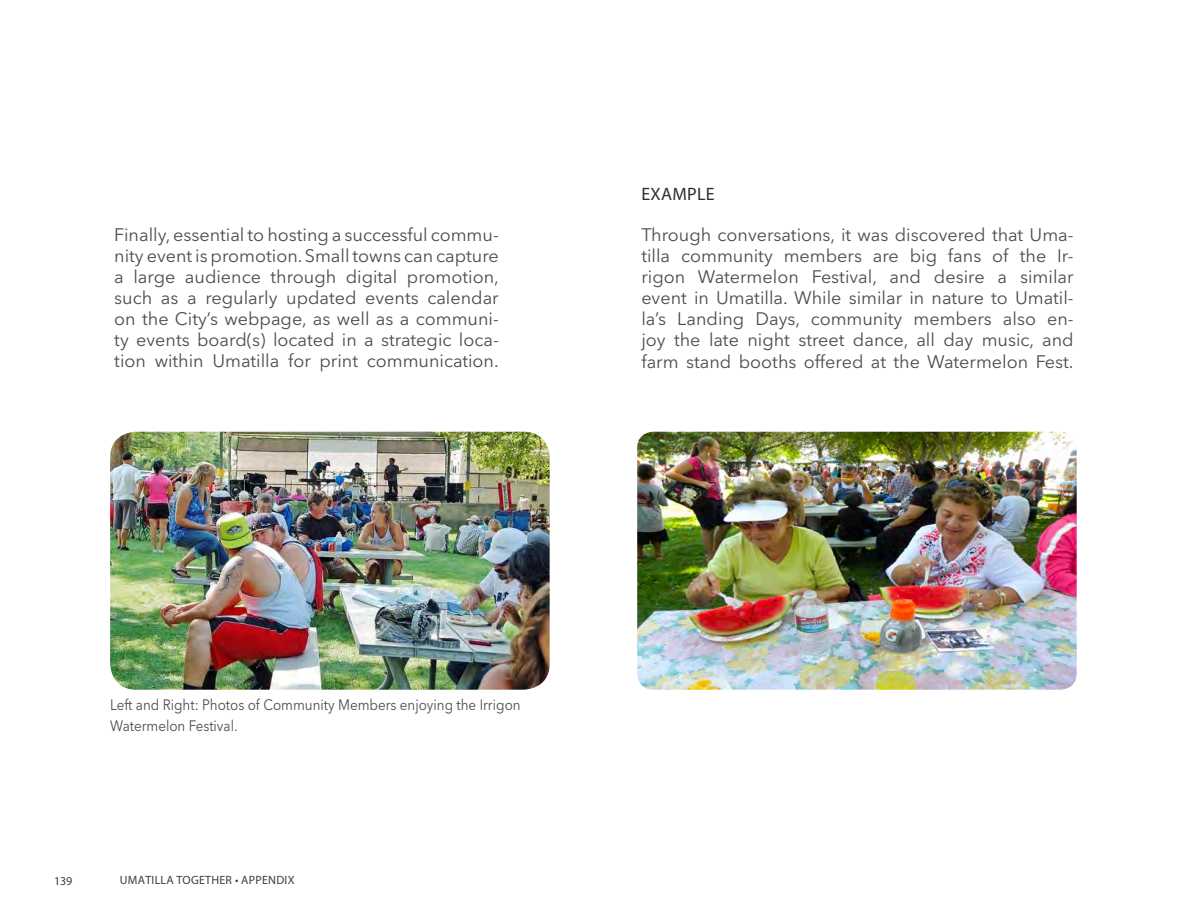
<style>
.page{position:relative;width:1188px;height:918px;background:#fff}
.page>*{position:absolute;margin:0;border:0;box-sizing:border-box;transform-origin:0 0}
.Body_content{font:18px/21px "Avenir Next LT Pro";color:#4b4c4d;text-align:justify}
.subheaders{font:18px "Myriad Pro";letter-spacing:.02em;color:#312f30}
.Body_content-2{font:15px/21px "Avenir Next LT Pro";color:#4b4c4d;scale:.9 1}
.t1{font:12px "Myriad Pro";letter-spacing:.02em;color:#3e3e3f}
</style>
<div class="page">
<img style="left:110px;top:432px;width:440px;height:258px">
<img style="left:637px;top:432px;width:440px;height:258px">
<p class="Body_content" style="left:114px;top:225px;width:386px">Finally, essential to hosting a successful commu&shy;nity event is promotion. Small towns can capture a large audience through digital promotion, such as a regularly updated events calendar on the City’s webpage, as well as a communi&shy;ty events board(s) located in a strategic loca&shy;tion within Umatilla for print communication.</p>
<p class="subheaders" style="left:641px;top:183px;width:75px">EXAMPLE</p>
<p class="Body_content" style="left:641px;top:225px;width:434px">Through conversations, it was discovered that Uma&shy;tilla community members are big fans of the Ir&shy;rigon Watermelon Festival, and desire a similar event in Umatilla. While similar in nature to Umatil&shy;la’s Landing Days, community members also en&shy;joy the late night street dance, all day music, and farm stand booths offered at the Watermelon Fest.</p>
<p class="Body_content-2" style="left:110px;top:694px;width:458px">Left and Right: Photos of Community Members enjoying the Irrigon<br>Watermelon Festival.</p>
<p class="t1" style="left:54px;top:873px;width:20px">139</p>
<p class="t1" style="left:120px;top:872px;width:176px">UMATILLA TOGETHER • APPENDIX</p>
</div>
